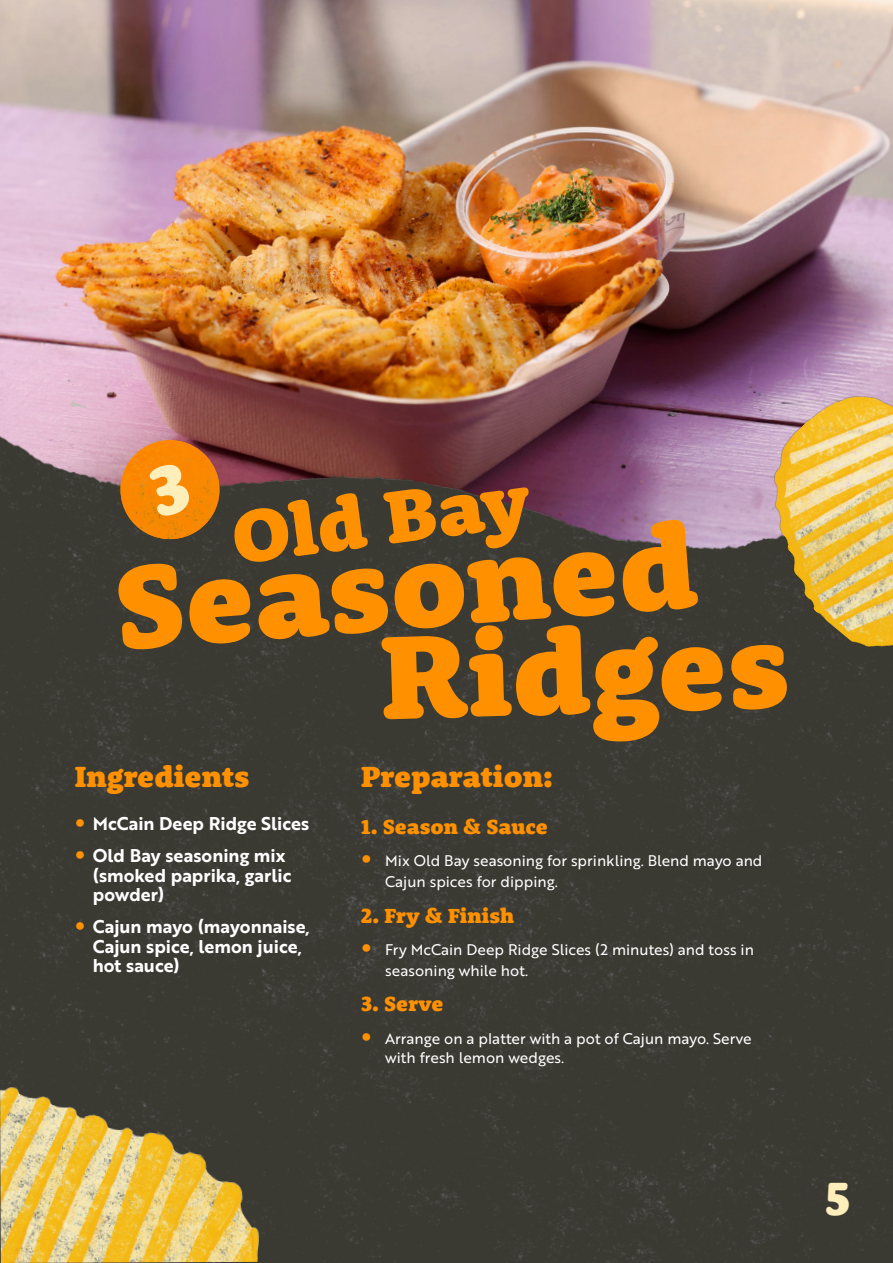
<style>
.page{position:relative;width:893px;height:1263px;background:#fff}
.page>*{position:absolute;margin:0;border:0;box-sizing:border-box;transform-origin:0 0}
.t1{font:900 121.8px "Rooney";color:#ff9100}
.t2{font:900 76.35px "Rooney";color:#ff9100}
.t3{font:900 47.85px "Rooney";color:#fdeeba}
.t4{font:900 30px "Rooney";color:#ff9100}
.t5{font:900 21px "Rooney";color:#ff9100}
.t6{font:18px/19.5px "Brother 1816 Bold";color:#fff}
.t7{font:15px/21.3px "Brother 1816 Regular";color:#fff}
.s1{font-family:"Rooney";font-weight:900;font-size:21px;color:#ff9100}
</style>
<div class="page">
<div style="left:0;top:633px;width:893px;height:630px;background:#3a3932"></div>
<img style="left:0;top:0;width:893px;height:633px">
<img style="left:116px;top:440px;width:108px;height:104px">
<img style="left:0;top:1066px;width:273px;height:197px">
<img style="left:715px;top:359px;width:178px;height:312px">
<svg style="left:147px;top:461px;width:46px;height:57px"></svg>
<p class="t2" style="left:225px;top:490px;width:302px;rotate:-8deg">Old Bay</p>
<p class="t1" style="left:109px;top:527px;width:585px;rotate:-4deg">Seasoned</p>
<p class="t1" style="left:378px;top:598px;width:411px;rotate:-2deg">Ridges</p>
<p class="t4" style="left:75px;top:757px;width:176px">Ingredients</p>
<p class="t6" style="left:75px;top:813px;width:236px"><span class="s1">•</span> McCain Deep Ridge Slices</p>
<p class="t6" style="left:93px;top:845px;width:200px;text-indent:-18px"><span class="s1">•</span> Old Bay seasoning mix (smoked paprika, garlic powder)</p>
<p class="t6" style="left:93px;top:917px;width:219px;text-indent:-18px"><span class="s1">•</span> Cajun mayo (mayonnaise,<br>Cajun spice, lemon juice, hot sauce)</p>
<p class="t4" style="left:361px;top:757px;width:193px">Preparation:</p>
<p class="t5" style="left:361px;top:813px;width:188px">1. Season &amp; Sauce</p>
<p class="t7" style="left:385px;top:849px;width:379px;text-indent:-24px"><span class="s1">•</span> Mix Old Bay seasoning for sprinkling. Blend mayo and<br>Cajun spices for dipping.</p>
<p class="t5" style="left:361px;top:902px;width:155px">2. Fry &amp; Finish</p>
<p class="t7" style="left:385px;top:938px;width:370px;text-indent:-24px"><span class="s1">•</span> Fry McCain Deep Ridge Slices (2 minutes) and toss in seasoning while hot.</p>
<p class="t5" style="left:361px;top:990px;width:84px">3. Serve</p>
<p class="t7" style="left:385px;top:1028px;width:368px;line-height:19.5px;text-indent:-24px"><span class="s1">•</span> Arrange on a platter with a pot of Cajun mayo. Serve with fresh lemon wedges.</p>
<p class="t3" style="left:826px;top:1167px;width:26px">5</p>
</div>
